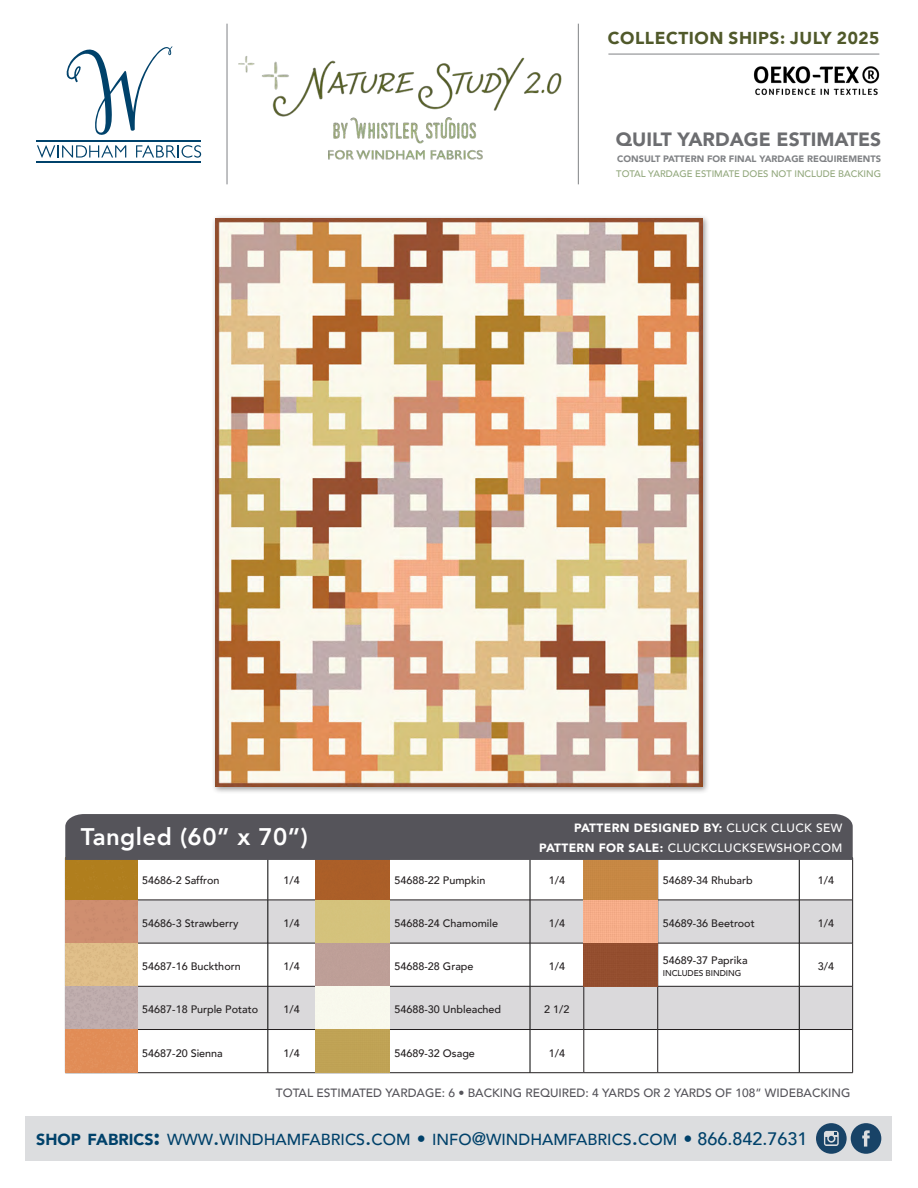
<style>
.page{position:relative;width:918px;height:1188px;background:#fff}
.page>*{position:absolute;margin:0;border:0;box-sizing:border-box;transform-origin:0 0}
.t1{font:800 24px "Avenir";letter-spacing:.02em;color:#fff}
.t2{font:900 19.2px "Avenir";color:#6c6d70}
.t3{font:900 17.25px "Avenir";letter-spacing:.03em;color:#50592a}
.t4{font:500 15.9px "Avenir";color:#00416a}
.t5{font:500 12px "Avenir";color:#55545a}
.t6{font:500 12px "Avenir";letter-spacing:.03em;color:#fff}
.t7{font:900 12px "Avenir";letter-spacing:.03em;color:#fff}
.t8{font:500 10.8px "Avenir";color:#231f20}
.t9{font:500 9.45px "Avenir";color:#91a77b}
.t10{font:900 9.3px "Avenir";color:#808285}
.t11{font:500 8.4px "Avenir";letter-spacing:-.01em;color:#231f20}
.s1{font-weight:500}
.s2{font-weight:900}
.s3{font-weight:900;font-size:22.8px}
.s4{font-size:22.8px}
.s5{font-size:18px}
</style>
<div class="page">
<svg style="left:37px;top:145px;width:89px;height:13px"></svg>
<svg style="left:136px;top:145px;width:65px;height:13px"></svg>
<hr style="left:37px;top:140px;width:164px;height:1px;background:#00426b">
<hr style="left:37px;top:161px;width:164px;height:1px;background:#00426b">
<svg style="left:66px;top:46px;width:106px;height:89px"></svg>
<hr style="left:227px;top:24px;width:1px;height:160px;background:#808285">
<hr style="left:578px;top:24px;width:1px;height:160px;background:#808285">
<hr style="left:608px;top:54px;width:271px;height:1px;background:#808285">
<img style="left:753px;top:66px;width:126px;height:30px">
<img style="left:238px;top:56px;width:324px;height:104px">
<div style="left:26px;top:1116px;width:866px;height:45px;background:#dcdddf"></div>
<svg style="left:816px;top:1123px;width:65px;height:31px"></svg>
<div style="left:212px;top:214px;width:498px;height:580px;background:#231f20;opacity:.45"></div>
<img style="left:215px;top:218px;width:488px;height:569px">
<svg style="left:138px;top:901px;width:714px;height:128px;fill:#dad9db"></svg>
<hr style="left:65px;top:858px;width:1px;height:42px;background:#231f20">
<hr style="left:137px;top:858px;width:1px;height:42px;background:#231f20">
<hr style="left:315px;top:858px;width:1px;height:42px;background:#231f20">
<hr style="left:389px;top:858px;width:1px;height:42px;background:#231f20">
<hr style="left:852px;top:858px;width:1px;height:42px;background:#231f20">
<hr style="left:65px;top:900px;width:1px;height:43px;background:#231f20">
<hr style="left:137px;top:900px;width:131px;height:1px;background:#231f20">
<hr style="left:137px;top:900px;width:1px;height:43px;background:#231f20">
<hr style="left:315px;top:900px;width:1px;height:43px;background:#231f20">
<hr style="left:389px;top:900px;width:141px;height:1px;background:#231f20">
<hr style="left:389px;top:900px;width:1px;height:43px;background:#231f20">
<hr style="left:658px;top:900px;width:141px;height:1px;background:#231f20">
<hr style="left:852px;top:900px;width:1px;height:43px;background:#231f20">
<hr style="left:65px;top:943px;width:1px;height:43px;background:#231f20">
<hr style="left:137px;top:943px;width:131px;height:1px;background:#231f20">
<hr style="left:137px;top:943px;width:1px;height:43px;background:#231f20">
<hr style="left:315px;top:943px;width:1px;height:43px;background:#231f20">
<hr style="left:389px;top:943px;width:141px;height:1px;background:#231f20">
<hr style="left:389px;top:943px;width:1px;height:43px;background:#231f20">
<hr style="left:658px;top:943px;width:141px;height:1px;background:#231f20">
<hr style="left:852px;top:943px;width:1px;height:43px;background:#231f20">
<hr style="left:65px;top:986px;width:1px;height:43px;background:#231f20">
<hr style="left:137px;top:986px;width:131px;height:1px;background:#231f20">
<hr style="left:137px;top:986px;width:1px;height:43px;background:#231f20">
<hr style="left:315px;top:986px;width:1px;height:43px;background:#231f20">
<hr style="left:389px;top:986px;width:141px;height:1px;background:#231f20">
<hr style="left:389px;top:986px;width:1px;height:43px;background:#231f20">
<hr style="left:584px;top:986px;width:74px;height:1px;background:#231f20">
<hr style="left:584px;top:986px;width:1px;height:43px;background:#231f20">
<hr style="left:658px;top:986px;width:141px;height:1px;background:#231f20">
<hr style="left:657px;top:986px;width:1px;height:43px;background:#231f20">
<hr style="left:852px;top:986px;width:1px;height:44px;background:#231f20">
<hr style="left:65px;top:1029px;width:72px;height:1px;background:#231f20">
<hr style="left:65px;top:1030px;width:1px;height:43px;background:#231f20">
<hr style="left:137px;top:1029px;width:131px;height:1px;background:#231f20">
<hr style="left:137px;top:1030px;width:1px;height:43px;background:#231f20">
<hr style="left:315px;top:1029px;width:74px;height:1px;background:#231f20">
<hr style="left:315px;top:1030px;width:1px;height:43px;background:#231f20">
<hr style="left:389px;top:1029px;width:141px;height:1px;background:#231f20">
<hr style="left:389px;top:1030px;width:1px;height:43px;background:#231f20">
<hr style="left:584px;top:1029px;width:74px;height:1px;background:#231f20">
<hr style="left:584px;top:1030px;width:1px;height:43px;background:#231f20">
<hr style="left:658px;top:1029px;width:141px;height:1px;background:#231f20">
<hr style="left:657px;top:1030px;width:1px;height:43px;background:#231f20">
<hr style="left:852px;top:1030px;width:1px;height:43px;background:#231f20">
<hr style="left:137px;top:1072px;width:131px;height:1px;background:#231f20">
<hr style="left:389px;top:1072px;width:141px;height:1px;background:#231f20">
<hr style="left:584px;top:1072px;width:74px;height:1px;background:#231f20">
<hr style="left:658px;top:1072px;width:141px;height:1px;background:#231f20">
<hr style="left:268px;top:858px;width:1px;height:42px;background:#000">
<hr style="left:530px;top:858px;width:1px;height:42px;background:#000">
<hr style="left:530px;top:900px;width:1px;height:43px;background:#000">
<hr style="left:530px;top:943px;width:1px;height:43px;background:#000">
<hr style="left:530px;top:986px;width:1px;height:44px;background:#000">
<hr style="left:530px;top:1030px;width:1px;height:43px;background:#000">
<hr style="left:799px;top:858px;width:1px;height:42px;background:#000">
<hr style="left:799px;top:900px;width:1px;height:43px;background:#000">
<hr style="left:799px;top:943px;width:1px;height:43px;background:#000">
<hr style="left:268px;top:900px;width:1px;height:43px;background:#000">
<hr style="left:268px;top:943px;width:1px;height:43px;background:#000">
<hr style="left:268px;top:986px;width:1px;height:44px;background:#000">
<hr style="left:268px;top:1030px;width:1px;height:43px;background:#000">
<hr style="left:799px;top:986px;width:1px;height:44px;background:#000">
<hr style="left:799px;top:1030px;width:1px;height:43px;background:#000">
<hr style="left:268px;top:900px;width:47px;height:1px;background:#231f20">
<hr style="left:530px;top:900px;width:54px;height:1px;background:#231f20">
<hr style="left:799px;top:900px;width:53px;height:1px;background:#231f20">
<hr style="left:268px;top:943px;width:47px;height:1px;background:#231f20">
<hr style="left:530px;top:943px;width:54px;height:1px;background:#231f20">
<hr style="left:799px;top:943px;width:53px;height:1px;background:#231f20">
<hr style="left:268px;top:986px;width:47px;height:1px;background:#231f20">
<hr style="left:530px;top:986px;width:54px;height:1px;background:#231f20">
<hr style="left:799px;top:986px;width:53px;height:1px;background:#231f20">
<hr style="left:268px;top:1029px;width:47px;height:1px;background:#231f20">
<hr style="left:530px;top:1029px;width:54px;height:1px;background:#231f20">
<hr style="left:799px;top:1029px;width:53px;height:1px;background:#231f20">
<hr style="left:268px;top:1072px;width:47px;height:1px;background:#231f20">
<hr style="left:530px;top:1072px;width:54px;height:1px;background:#231f20">
<hr style="left:799px;top:1072px;width:54px;height:1px;background:#231f20">
<img style="left:66px;top:860px;width:71px;height:213px">
<img style="left:316px;top:860px;width:73px;height:213px">
<img style="left:584px;top:860px;width:74px;height:126px">
<div style="left:65px;top:814px;width:788px;height:46px;background:#55545a"></div>
<h3 class="t3" style="left:608px;top:24px;width:273px">COLLECTION SHIPS: JULY 2025</h3>
<h2 class="t2" style="left:616px;top:123px;width:267px">QUILT YARDAGE ESTIMATES</h2>
<p class="t10" style="left:617px;top:150px;width:266px">CONSULT PATTERN FOR FINAL YARDAGE REQUIREMENTS</p>
<p class="t9" style="left:616px;top:166px;width:266px">TOTAL YARDAGE ESTIMATE DOES NOT INCLUDE BACKING</p>
<p class="t1" style="left:81px;top:818px;width:229px">Tangled (60” x 70”)</p>
<p class="t7" style="left:574px;top:818px;width:270px">PATTERN DESIGNED BY: <span class="s1">CLUCK CLUCK SEW</span></p>
<p class="t6" style="left:539px;top:837px;width:305px"><span class="s2">PATTERN FOR SALE:</span> CLUCKCLUCKSEWSHOP.COM</p>
<p class="t8" style="left:142px;top:871px;width:79px">54686-2 Saffron</p>
<p class="t8" style="left:284px;top:871px;width:18px">1/4</p>
<p class="t8" style="left:395px;top:871px;width:92px">54688-22 Pumpkin</p>
<p class="t8" style="left:549px;top:871px;width:18px">1/4</p>
<p class="t8" style="left:663px;top:871px;width:91px">54689-34 Rhubarb</p>
<p class="t8" style="left:818px;top:871px;width:18px">1/4</p>
<p class="t8" style="left:142px;top:914px;width:98px">54686-3 Strawberry</p>
<p class="t8" style="left:284px;top:914px;width:18px">1/4</p>
<p class="t8" style="left:395px;top:914px;width:105px">54688-24 Chamomile</p>
<p class="t8" style="left:549px;top:914px;width:18px">1/4</p>
<p class="t8" style="left:663px;top:914px;width:93px">54689-36 Beetroot</p>
<p class="t8" style="left:818px;top:914px;width:18px">1/4</p>
<p class="t8" style="left:142px;top:957px;width:100px">54687-16 Buckthorn</p>
<p class="t8" style="left:284px;top:957px;width:18px">1/4</p>
<p class="t8" style="left:395px;top:957px;width:81px">54688-28 Grape</p>
<p class="t8" style="left:549px;top:957px;width:18px">1/4</p>
<p class="t8" style="left:663px;top:951px;width:86px">54689-37 Paprika</p>
<p class="t11" style="left:663px;top:966px;width:80px">INCLUDES BINDING</p>
<p class="t8" style="left:818px;top:957px;width:18px">3/4</p>
<p class="t8" style="left:142px;top:1000px;width:117px">54687-18 Purple Potato</p>
<p class="t8" style="left:284px;top:1000px;width:18px">1/4</p>
<p class="t8" style="left:395px;top:1000px;width:108px">54688-30 Unbleached</p>
<p class="t8" style="left:544px;top:1000px;width:27px">2 1/2</p>
<p class="t8" style="left:142px;top:1043px;width:82px">54687-20 Sienna</p>
<p class="t8" style="left:284px;top:1043px;width:18px">1/4</p>
<p class="t8" style="left:395px;top:1043px;width:82px">54689-32 Osage</p>
<p class="t8" style="left:549px;top:1043px;width:18px">1/4</p>
<p class="t5" style="left:276px;top:1083px;width:576px">TOTAL ESTIMATED YARDAGE: 6 • BACKING REQUIRED: 4 YARDS OR 2 YARDS OF 108” WIDEBACKING</p>
<h3 class="t4" style="left:36px;top:1126px;width:773px"><span class="s2">SHOP FABRICS</span><span class="s3">:</span> WWW<span class="s4">.</span>WINDHAMFABRICS<span class="s4">.</span>COM <span class="s5">•</span> INFO<span class="s5">@</span>WINDHAMFABRICS<span class="s4">.</span>COM <span class="s5">• 866.842.7631</span></h3>
</div>
